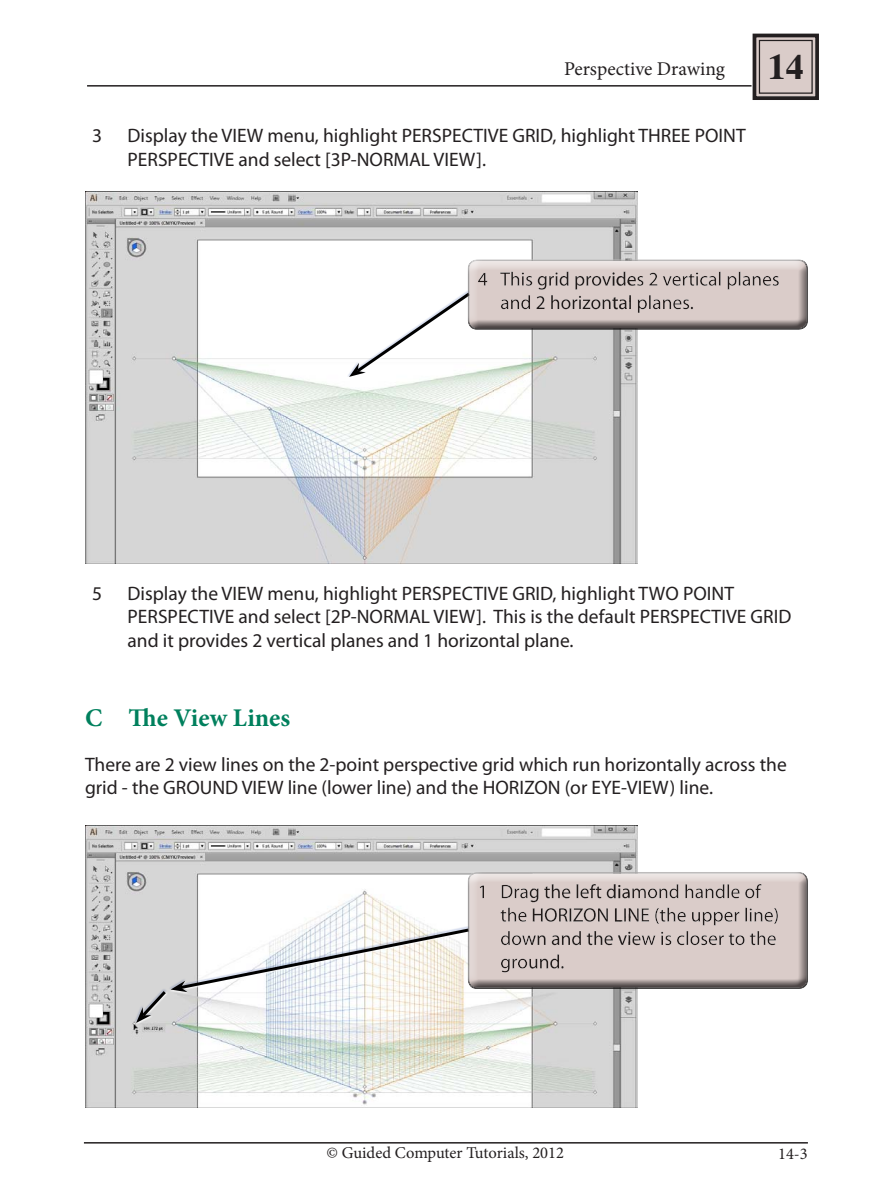
<style>
.page{position:relative;width:893px;height:1191px;background:#fff}
.page>*{position:absolute;margin:0;border:0;box-sizing:border-box;transform-origin:0 0}
.Index_section{font:700 36px "Times";color:#231f20}
.Sub-Head_point{font:700 25.5px "Minion Pro";color:#00805d}
.Body{font:19.5px/23.4px "Myriad Pro";color:#231f20}
.Paragraph{font:19.5px/23.4px "Myriad Pro";color:#231f20}
.Body-2{font:19.5px "Minion Pro";color:#231f20}
.Body-3{font:16.5px "Minion Pro";color:#231f20}
</style>
<div class="page">
<hr style="left:84px;top:1142px;width:724px;height:1px;background:#231f20">
<hr style="left:87px;top:85px;width:665px;height:2px;background:#231f20">
<svg style="left:751px;top:33px;width:68px;height:67px;background:#b1a6a4"></svg>
<div style="left:759px;top:40px;width:54px;height:54px;border:1px solid #231f20"></div>
<img style="left:85px;top:191px;width:553px;height:372px">
<img style="left:85px;top:825px;width:553px;height:282px">
<div style="left:347px;top:294px;width:125px;height:85px;background:#fff;opacity:.94"></div>
<div style="left:134px;top:992px;width:34px;height:32px;background:#fff;opacity:.94"></div>
<div style="left:134px;top:988px;width:34px;height:35px;background:#1c41a2;opacity:.18"></div>
<svg style="left:349px;top:259px;width:289px;height:118px"></svg>
<div style="left:468px;top:258px;width:340px;height:65px;background:#fff;opacity:.75"></div>
<div style="left:468px;top:260px;width:340px;height:70px;background:#231f20;opacity:.75"></div>
<svg style="left:136px;top:872px;width:502px;height:151px"></svg>
<div style="left:468px;top:872px;width:340px;height:117px;background:#231f20;opacity:.75"></div>
<p class="Body-2" style="left:564px;top:56px;width:162px">Perspective Drawing</p>
<p class="Index_section" style="left:768px;top:33px;width:37px">14</p>
<p class="Body" style="left:92px;top:124px;width:12px">3</p>
<p class="Body" style="left:128px;top:124px;width:620px">Display the VIEW menu, highlight PERSPECTIVE GRID, highlight THREE POINT<br>PERSPECTIVE and select [3P-NORMAL VIEW].</p>
<p class="Body" style="left:92px;top:581px;width:12px">5</p>
<p class="Body" style="left:128px;top:581px;width:665px">Display the VIEW menu, highlight PERSPECTIVE GRID, highlight TWO POINT<br>PERSPECTIVE and select [2P-NORMAL VIEW]. This is the default PERSPECTIVE GRID and it provides 2 vertical planes and 1 horizontal plane.</p>
<p class="Sub-Head_point" style="left:85px;top:700px;width:207px">C The View Lines</p>
<p class="Paragraph" style="left:85px;top:752px;width:703px">There are 2 view lines on the 2-point perspective grid which run horizontally across the grid - the GROUND VIEW line (lower line) and the HORIZON (or EYE-VIEW) line.</p>
<p class="Body-3" style="left:327px;top:1141px;width:239px">© Guided Computer Tutorials, 2012</p>
<p class="Body-3" style="left:778px;top:1142px;width:31px">14-3</p>
</div>
